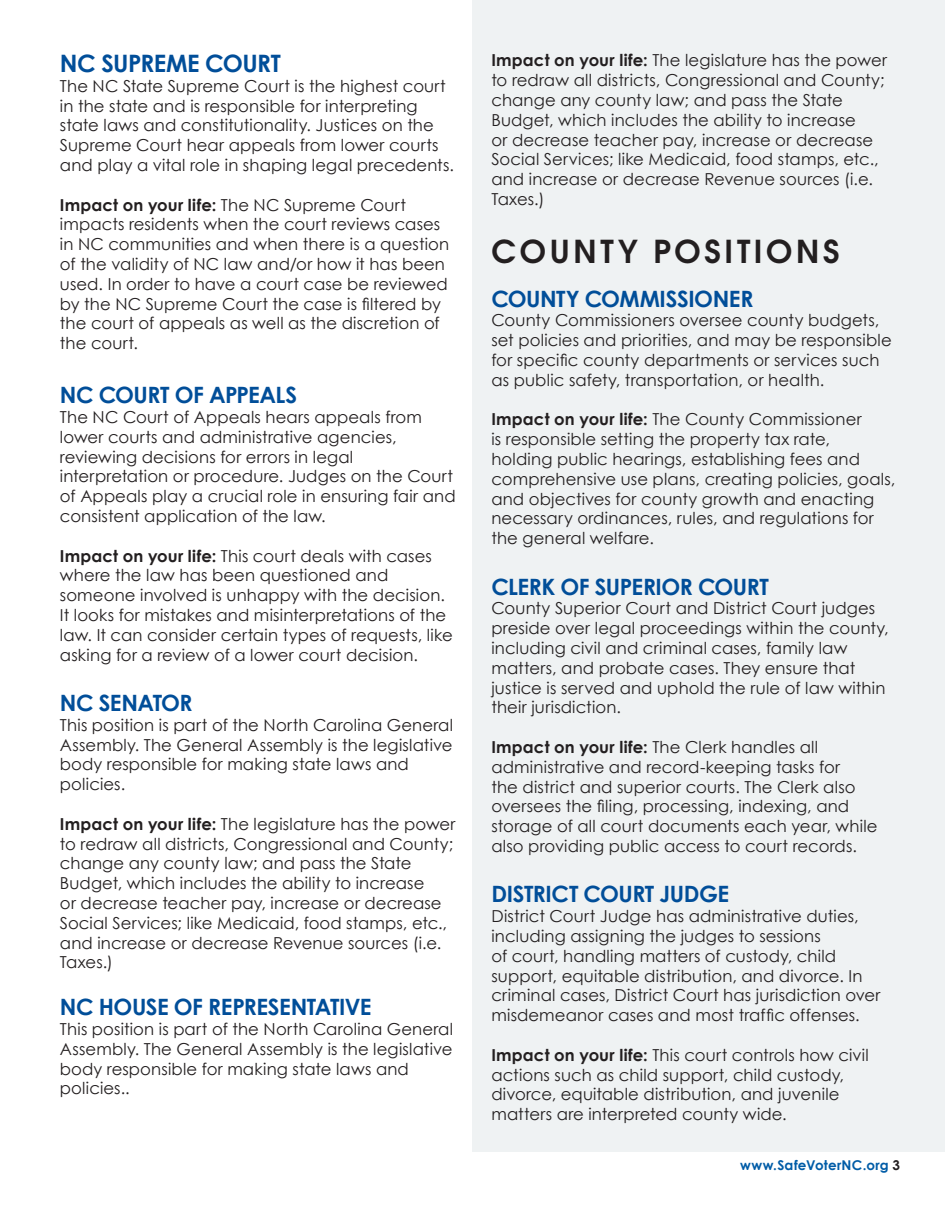
<style>
.page{position:relative;width:945px;height:1215px;background:#fff}
.page>*{position:absolute;margin:0;border:0;box-sizing:border-box;transform-origin:0 0}
.Article_Heading{font:700 31.5px "Te X Gyre Adventor";letter-spacing:.115em;color:#231f20}
.Paragraph_Style_3{font:700 24px "Century Gothic";letter-spacing:-.025em;color:#014e99}
.Paragraph_Style_3-2{font:700 22.5px "Century Gothic";letter-spacing:-.025em;color:#014e99}
.Paragraph_Style_3-3{font:16.5px/19.8px "Century Gothic";letter-spacing:.01em;color:#231f20}
.t1{font:700 13.5px "Century Gothic";letter-spacing:.015em;color:#005ca7}
.s1{font-weight:700}
.s2{color:#231f20}
</style>
<div class="page">
<div style="left:472px;top:0;width:473px;height:1152px;background:#eff2f3"></div>
<p class="Paragraph_Style_3" style="left:60px;top:45px;width:222px">NC SUPREME COURT</p>
<p class="Paragraph_Style_3-3" style="left:60px;top:76px;width:396px">The NC State Supreme Court is the highest court in the state and is responsible for interpreting state laws and constitutionality. Justices on the Supreme Court hear appeals from lower courts and play a vital role in shaping legal precedents.</p>
<p class="Paragraph_Style_3-3" style="left:60px;top:194px;width:391px"><span class="s1">Impact on your life:</span> The NC Supreme Court impacts residents when the court reviews cases in NC communities and when there is a question of the validity of NC law and/or how it has been used. In order to have a court case be reviewed by the NC Supreme Court the case is filtered by the court of appeals as well as the discretion of the court.</p>
<p class="Paragraph_Style_3-2" style="left:60px;top:378px;width:239px">NC COURT OF APPEALS</p>
<p class="Paragraph_Style_3-3" style="left:60px;top:407px;width:397px">The NC Court of Appeals hears appeals from lower courts and administrative agencies, reviewing decisions for errors in legal interpretation or procedure. Judges on the Court of Appeals play a crucial role in ensuring fair and consistent application of the law.</p>
<p class="Paragraph_Style_3-3" style="left:60px;top:545px;width:394px"><span class="s1">Impact on your life:</span> This court deals with cases where the law has been questioned and someone involved is unhappy with the decision.<br>It looks for mistakes and misinterpretations of the law. It can consider certain types of requests, like asking for a review of a lower court decision.</p>
<p class="Paragraph_Style_3-2" style="left:60px;top:686px;width:134px">NC SENATOR</p>
<p class="Paragraph_Style_3-3" style="left:60px;top:715px;width:395px">This position is part of the North Carolina General Assembly. The General Assembly is the legislative body responsible for making state laws and policies.</p>
<p class="Paragraph_Style_3-3" style="left:60px;top:814px;width:397px"><span class="s1">Impact on your life:</span> The legislature has the power to redraw all districts, Congressional and County; change any county law; and pass the State Budget, which includes the ability to increase<br>or decrease teacher pay, increase or decrease Social Services; like Medicaid, food stamps, etc., and increase or decrease Revenue sources (i.e.<br>Taxes.)</p>
<p class="Paragraph_Style_3-2" style="left:60px;top:990px;width:313px">NC HOUSE OF REPRESENTATIVE</p>
<p class="Paragraph_Style_3-3" style="left:60px;top:1019px;width:395px">This position is part of the North Carolina General Assembly. The General Assembly is the legislative body responsible for making state laws and policies..</p>
<p class="Paragraph_Style_3-3" style="left:491px;top:50px;width:397px"><span class="s1">Impact on your life:</span> The legislature has the power to redraw all districts, Congressional and County; change any county law; and pass the State Budget, which includes the ability to increase<br>or decrease teacher pay, increase or decrease Social Services; like Medicaid, food stamps, etc., and increase or decrease Revenue sources (i.e.<br>Taxes.)</p>
<p class="Article_Heading" style="left:492px;top:224px;width:349px">COUNTY POSITIONS</p>
<p class="Paragraph_Style_3-2" style="left:491px;top:281px;width:264px">COUNTY COMMISSIONER</p>
<p class="Paragraph_Style_3-3" style="left:491px;top:310px;width:402px">County Commissioners oversee county budgets, set policies and priorities, and may be responsible for specific county departments or services such as public safety, transportation, or health.</p>
<p class="Paragraph_Style_3-3" style="left:491px;top:409px;width:406px"><span class="s1">Impact on your life:</span> The County Commissioner<br>is responsible setting the property tax rate,<br>holding public hearings, establishing fees and comprehensive use plans, creating policies, goals, and objectives for county growth and enacting necessary ordinances, rules, and regulations for the general welfare.</p>
<p class="Paragraph_Style_3-2" style="left:491px;top:569px;width:279px">CLERK OF SUPERIOR COURT</p>
<p class="Paragraph_Style_3-3" style="left:491px;top:598px;width:399px">County Superior Court and District Court judges preside over legal proceedings within the county, including civil and criminal cases, family law matters, and probate cases. They ensure that justice is served and uphold the rule of law within their jurisdiction.</p>
<p class="Paragraph_Style_3-3" style="left:491px;top:737px;width:388px"><span class="s1">Impact on your life:</span> The Clerk handles all administrative and record-keeping tasks for<br>the district and superior courts. The Clerk also oversees the filing, processing, indexing, and storage of all court documents each year, while also providing public access to court records.</p>
<p class="Paragraph_Style_3-2" style="left:491px;top:877px;width:239px">DISTRICT COURT JUDGE</p>
<p class="Paragraph_Style_3-3" style="left:491px;top:906px;width:391px">District Court Judge has administrative duties, including assigning the judges to sessions<br>of court, handling matters of custody, child support, equitable distribution, and divorce. In criminal cases, District Court has jurisdiction over misdemeanor cases and most traffic offenses.</p>
<p class="Paragraph_Style_3-3" style="left:491px;top:1045px;width:379px"><span class="s1">Impact on your life:</span> This court controls how civil actions such as child support, child custody, divorce, equitable distribution, and juvenile matters are interpreted county wide.</p>
<p class="t1" style="left:740px;top:1155px;width:161px">www.SafeVoterNC.org <span class="s2">3</span></p>
</div>
